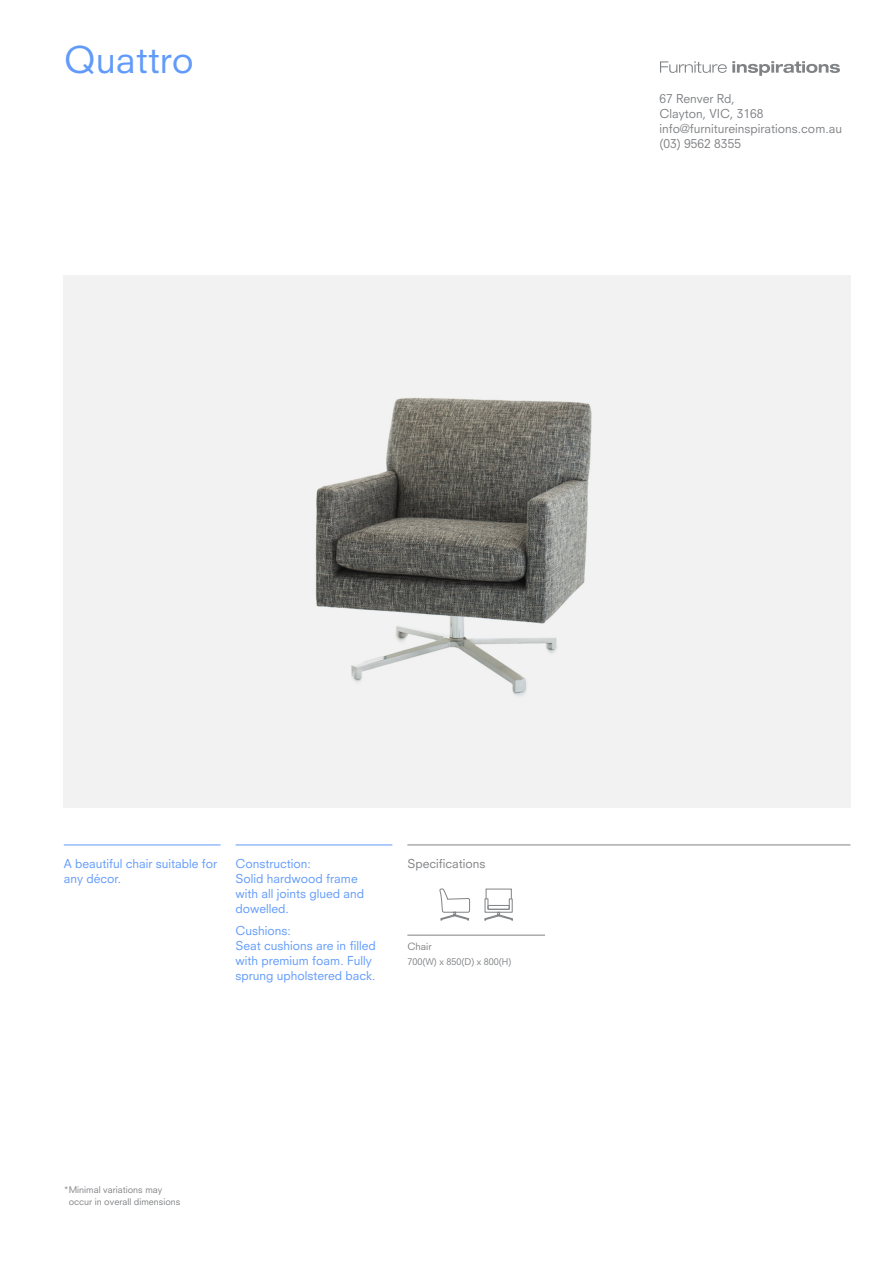
<style>
.page{position:relative;width:893px;height:1263px;background:#fff}
.page>*{position:absolute;margin:0;border:0;box-sizing:border-box;transform-origin:0 0}
.Name{font:36px "Neuzeit SLT Std";color:#609afa}
.t1{font:12px/15px "Neuzeit SLT Std";color:#808285}
.Description_Cushions{font:12px/15px "Neuzeit SLT Std";color:#609afa}
.Description_Construc{font:12px/15px "Neuzeit SLT Std";color:#609afa}
.Description_About{font:12px/15px "Neuzeit SLT Std";color:#609afa}
.Drawings_Rule_Above{font:9.75px "Neuzeit SLT Std";color:#808285}
.Drawings_Second_line{font:9px/12px "Neuzeit SLT Std";color:#808285}
</style>
<div class="page">
<hr style="left:407px;top:845px;width:443px;height:1px;background:#808285">
<svg style="left:660px;top:61px;width:180px;height:15px"></svg>
<img style="left:64px;top:275px;width:786px;height:532px">
<hr style="left:407px;top:935px;width:138px;height:1px;background:#808285">
<hr style="left:236px;top:845px;width:156px;height:1px;background:#609afa">
<hr style="left:64px;top:845px;width:157px;height:1px;background:#609afa">
<svg style="left:440px;top:888px;width:30px;height:32px"></svg>
<div style="left:486px;top:889px;width:25px;height:10px;border:1px solid #808285"></div>
<svg style="left:484px;top:898px;width:29px;height:22px"></svg>
<p class="Name" style="left:64px;top:37px;width:132px">Quattro</p>
<p class="t1" style="left:660px;top:90px;width:184px">67 Renver Rd,<br>Clayton, VIC, 3168 info@furnitureinspirations.com.au (03) 9562 8355</p>
<p class="Description_About" style="left:64px;top:855px;width:155px">A beautiful chair suitable for any décor.</p>
<p class="Description_Construc" style="left:236px;top:855px;width:130px">Construction:<br>Solid hardwood frame with all joints glued and dowelled.</p>
<p class="Description_Cushions" style="left:236px;top:923px;width:142px">Cushions:<br>Seat cushions are in filled with premium foam. Fully sprung upholstered back.</p>
<p class="t1" style="left:407px;top:855px;width:80px">Specifications</p>
<p class="Drawings_Rule_Above" style="left:407px;top:940px;width:26px">Chair</p>
<p class="Drawings_Second_line" style="left:407px;top:956px;width:106px">700(W) x 850(D) x 800(H)</p>
<p class="Drawings_Second_line" style="left:69px;top:1184px;width:113px;text-indent:-5px">*Minimal variations may occur in overall dimensions</p>
</div>
